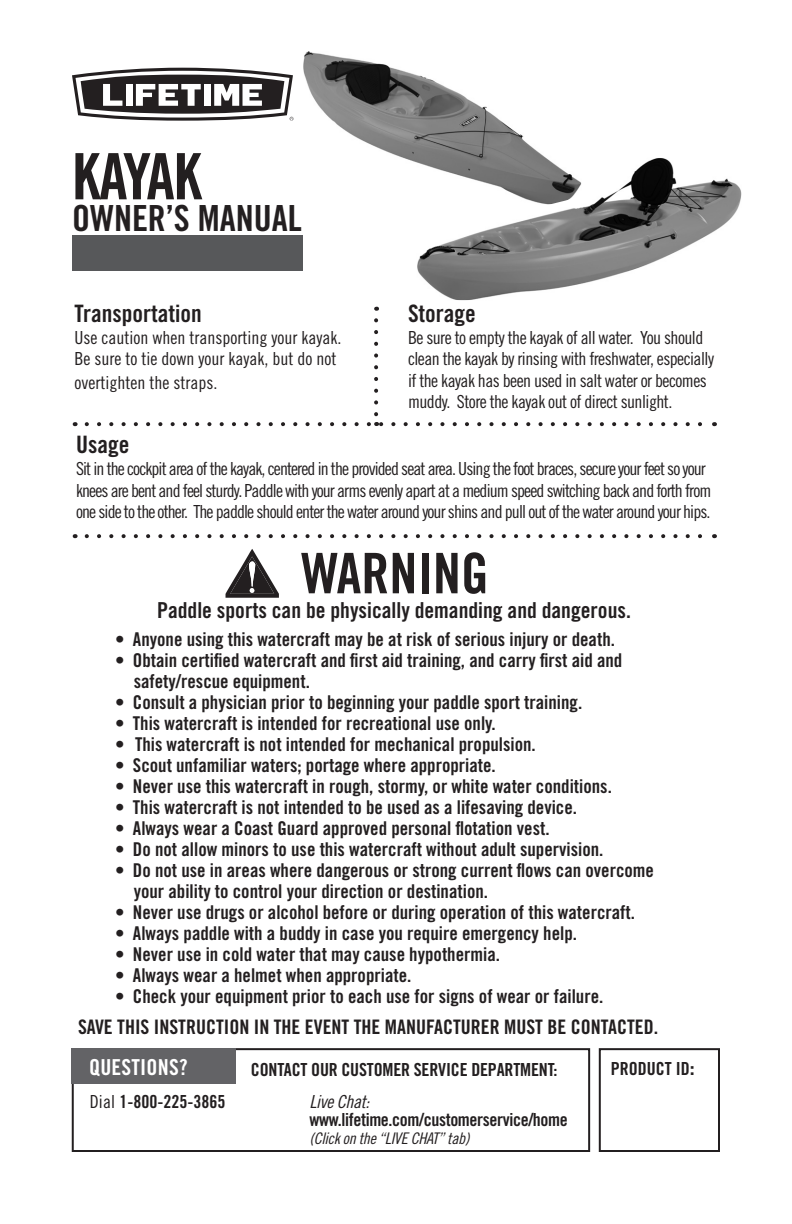
<style>
.page{position:relative;width:792px;height:1224px;background:#fff}
.page>*{position:absolute;margin:0;border:0;box-sizing:border-box;transform-origin:0 0}
.t1{font:64px "Trade Gothic LT Std Bd Cn 20";letter-spacing:-.05em;color:#231f20}
.t2{font:56px "Trade Gothic LT Std Bd Cn 20";color:#231f20}
.t3{font:36px "Trade Gothic LT Std Bd Cn 20";color:#231f20}
.t4{font:24px "Trade Gothic LT Std Bd Cn 20";color:#231f20}
.t5{font:22px "Trade Gothic LT Std Bd Cn 20";color:#231f20}
.t6{font:22px "Trade Gothic LT Std Bd Cn 20";letter-spacing:.01em;color:#fff}
.t7{font:20px "Trade Gothic LT Std Bd Cn 20";color:#231f20}
.t8{font:19px/21px "Trade Gothic LT Std Bd Cn 20";color:#231f20}
.t9{font:18px/21.6px "Trade Gothic LT Std Cn 18";letter-spacing:-.05em;color:#231f20}
.t10{font:18px/21.6px "Trade Gothic LT Std Cn 18";letter-spacing:-.03em;color:#231f20}
.t11{font:18px/18px "Trade Gothic LT Std Bd Cn 20";letter-spacing:-.01em;color:#231f20}
.t12{font:18px/21.6px "Trade Gothic LT Std Cn 18";color:#231f20}
.t13{font:16px "Trade Gothic LT Std Cn 18 Obl";letter-spacing:-.02em;color:#231f20}
.s1{font-family:"Trade Gothic LT Std Cn 18"}
.s2{font-family:"Trade Gothic LT Std Cn 18 Obl"}
.s3{font-size:22.4px}
</style>
<div class="page">
<img style="left:303px;top:52px;width:243px;height:111px">
<svg style="left:87px;top:320px;width:615px;height:106px"></svg>
<svg style="left:87px;top:534px;width:615px;height:4px"></svg>
<svg style="left:226px;top:549px;width:53px;height:49px"></svg>
<div style="left:72px;top:235px;width:230px;height:36px;background:#57585a"></div>
<svg style="left:72px;top:68px;width:221px;height:53px"></svg>
<div style="left:72px;top:1048px;width:518px;height:104px;border:2px solid #231f20"></div>
<div style="left:72px;top:1048px;width:164px;height:36px;background:#636366"></div>
<div style="left:599px;top:1048px;width:121px;height:104px;border:2px solid #231f20"></div>
<img style="left:417px;top:158px;width:325px;height:142px">
<p class="t1" style="left:72px;top:138px;width:131px">KAYAK</p>
<p class="t3" style="left:72px;top:197px;width:231px">OWNER’S MANUAL</p>
<p class="t4" style="left:75px;top:299px;width:129px">Transportation</p>
<p class="t12" style="left:75px;top:326px;width:268px">Use caution when transporting your kayak.<br>Be sure to tie down your kayak, but do not</p>
<p class="t12" style="left:75px;top:372px;width:144px">overtighten the straps.</p>
<p class="t4" style="left:408px;top:299px;width:69px">Storage</p>
<p class="t10" style="left:408px;top:326px;width:308px">Be sure to empty the kayak of all water. You should clean the kayak by rinsing with freshwater, especially if the kayak has been used in salt water or becomes muddy. Store the kayak out of direct sunlight.</p>
<p class="t4" style="left:76px;top:430px;width:55px">Usage</p>
<p class="t9" style="left:76px;top:458px;width:637px">Sit in the cockpit area of the kayak, centered in the provided seat area. Using the foot braces, secure your feet so your knees are bent and feel sturdy. Paddle with your arms evenly apart at a medium speed switching back and forth from one side to the other. The paddle should enter the water around your shins and pull out of the water around your hips.</p>
<p class="t2" style="left:301px;top:539px;width:189px">WARNING</p>
<p class="t5" style="left:157px;top:597px;width:475px">Paddle sports can be physically demanding and dangerous.</p>
<p class="t8" style="left:115px;top:629px;width:502px">• Anyone using this watercraft may be at risk of serious injury or death.</p>
<p class="t8" style="left:134px;top:650px;width:490px;text-indent:-19px">• Obtain certified watercraft and first aid training, and carry first aid and safety/rescue equipment.</p>
<p class="t8" style="left:115px;top:692px;width:469px">• Consult a physician prior to beginning your paddle sport training.</p>
<p class="t8" style="left:115px;top:713px;width:382px">• This watercraft is intended for recreational use only.</p>
<p class="t8" style="left:115px;top:734px;width:422px">• This watercraft is not intended for mechanical propulsion.</p>
<p class="t8" style="left:115px;top:755px;width:382px">• Scout unfamiliar waters; portage where appropriate.</p>
<p class="t8" style="left:115px;top:776px;width:498px">• Never use this watercraft in rough, stormy, or white water conditions.</p>
<p class="t8" style="left:115px;top:797px;width:464px">• This watercraft is not intended to be used as a lifesaving device.</p>
<p class="t8" style="left:115px;top:818px;width:436px">• Always wear a Coast Guard approved personal flotation vest.</p>
<p class="t8" style="left:115px;top:839px;width:490px">• Do not allow minors to use this watercraft without adult supervision.</p>
<p class="t8" style="left:134px;top:860px;width:522px;text-indent:-19px">• Do not use in areas where dangerous or strong current flows can overcome your ability to control your direction or destination.</p>
<p class="t8" style="left:115px;top:902px;width:522px">• Never use drugs or alcohol before or during operation of this watercraft.</p>
<p class="t8" style="left:115px;top:923px;width:464px">• Always paddle with a buddy in case you require emergency help.</p>
<p class="t8" style="left:115px;top:944px;width:387px">• Never use in cold water that may cause hypothermia.</p>
<p class="t8" style="left:115px;top:965px;width:298px">• Always wear a helmet when appropriate.</p>
<p class="t8" style="left:115px;top:986px;width:490px">• Check your equipment prior to each use for signs of wear or failure.</p>
<p class="t7" style="left:78px;top:1015px;width:582px">SAVE THIS INSTRUCTION IN THE EVENT THE MANUFACTURER MUST BE CONTACTED.</p>
<p class="t6" style="left:89px;top:1054px;width:100px">QUESTIONS?</p>
<p class="t11" style="left:251px;top:1060px;width:308px">CONTACT OUR CUSTOMER SERVICE DEPARTMENT:</p>
<p class="t11" style="left:90px;top:1093px;width:137px"><span class="s1">Dial</span> 1-800-225-3865</p>
<p class="t11" style="left:310px;top:1092px;width:260px"><span class="s2">Live Chat: </span>www.lifetime.com/customerservice/home</p>
<p class="t13" style="left:310px;top:1129px;width:161px">(Click on the “LIVE CHAT” tab)</p>
<p class="t11" style="left:611px;top:1060px;width:85px">PRODUCT ID<span class="s3">:</span></p>
</div>
